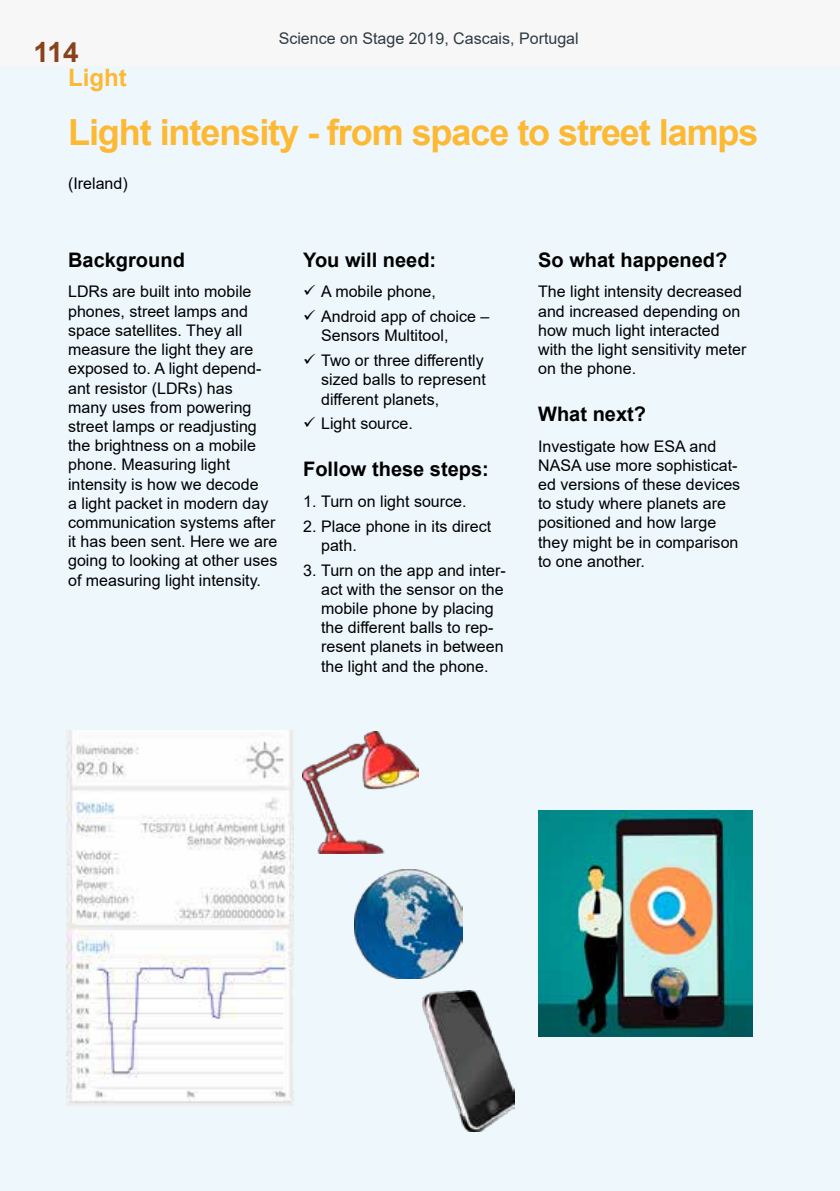
<style>
.page{position:relative;width:840px;height:1191px;background:#fff}
.page>*{position:absolute;margin:0;border:0;box-sizing:border-box;transform-origin:0 0}
.t1{font:700 36px "Arial";letter-spacing:-.03em;color:#fdb933}
.t2{font:700 28px "Arial";color:#89431c}
.t3{font:700 24px "Arial";color:#fdb933}
.t4{font:700 20px "Arial";color:#000}
.t5{font:16px/19.2px "Arial";color:#000}
.t6{font:16px "Arial";color:#2e3b42}
</style>
<div class="page">
<div style="left:0;top:0;width:839px;height:68px;background:#f7f7f7"></div>
<div style="left:0;top:67px;width:839px;height:1124px;background:#edf7fc"></div>
<img style="left:67px;top:731px;width:226px;height:375px">
<img style="left:302px;top:731px;width:116px;height:122px">
<img style="left:538px;top:810px;width:213px;height:226px">
<img style="left:648px;top:965px;width:43px;height:46px">
<img style="left:354px;top:870px;width:108px;height:108px">
<img style="left:422px;top:990px;width:92px;height:141px">
<p class="t6" style="left:278px;top:27px;width:301px">Science on Stage 2019, Cascais, Portugal</p>
<h2 class="t2" style="left:33px;top:32px;width:47px">114</h2>
<h3 class="t3" style="left:68px;top:60px;width:60px">Light</h3>
<h1 class="t1" style="left:68px;top:107px;width:691px">Light intensity - from space to street lamps</h1>
<p class="t5" style="left:68px;top:174px;width:61px">(Ireland)</p>
<p class="t4" style="left:68px;top:246px;width:118px">Background</p>
<p class="t5" style="left:68px;top:282px;width:211px">LDRs are built into mobile phones, street lamps and space satellites. They all measure the light they are exposed to. A light depend&shy;ant resistor (LDRs) has<br>many uses from powering street lamps or readjusting the brightness on a mobile phone. Measuring light intensity is how we decode<br>a light packet in modern day communication systems after it has been sent. Here we are going to looking at other uses of measuring light intensity.</p>
<p class="t4" style="left:303px;top:245px;width:134px">You will need:</p>
<p class="t5" style="left:321px;top:279px;width:170px;line-height:24.8px">A mobile phone,<br>Android app of choice –</p>
<p class="t5" style="left:321px;top:323px;width:164px;line-height:24.8px">Sensors Multitool,<br>Two or three differently</p>
<p class="t5" style="left:321px;top:370px;width:166px">sized balls to represent different planets,</p>
<p class="t5" style="left:321px;top:414px;width:93px">Light source.</p>
<p class="t4" style="left:303px;top:455px;width:187px">Follow these steps:</p>
<p class="t5" style="left:303px;top:491px;width:165px">1. Turn on light source.</p>
<p class="t5" style="left:321px;top:516px;width:171px;text-indent:-18px">2. Place phone in its direct path.</p>
<p class="t5" style="left:321px;top:560px;width:186px;text-indent:-18px">3. Turn on the app and inter&shy;act with the sensor on the mobile phone by placing the different balls to rep&shy;resent planets in between the light and the phone.</p>
<p class="t4" style="left:538px;top:246px;width:190px">So what happened?</p>
<p class="t5" style="left:538px;top:282px;width:210px">The light intensity decreased and increased depending on how much light interacted with the light sensitivity meter on the phone.</p>
<p class="t4" style="left:538px;top:400px;width:109px">What next?</p>
<p class="t5" style="left:538px;top:436px;width:203px">Investigate how ESA and<br>NASA use more sophisticat&shy;ed versions of these devices to study where planets are positioned and how large they might be in comparison to one another.</p>
</div>
